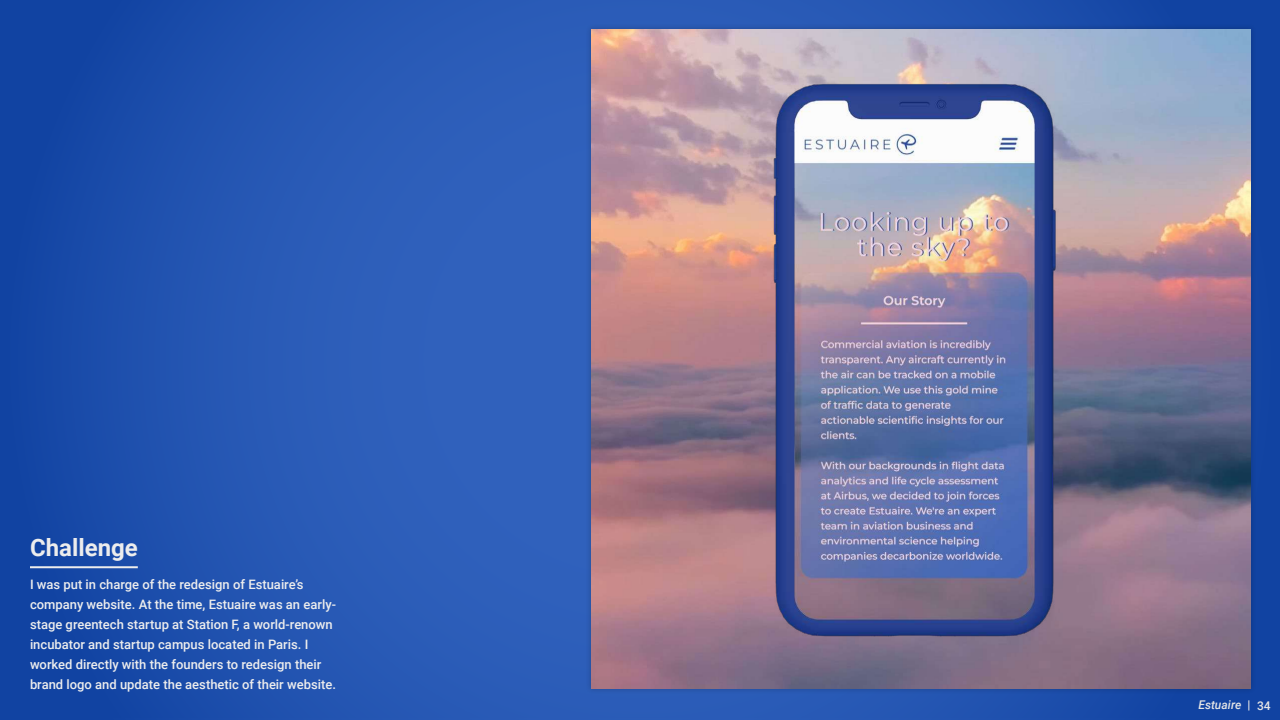
<style>
.page{position:relative;width:1280px;height:720px;background:#fff}
.page>*{position:absolute;margin:0;border:0;box-sizing:border-box;transform-origin:0 0}
.t1{font:700 24px "Roboto";color:#ededed}
.t2{font:500 13px/20px "Roboto";color:#ededed}
.t3{font:italic 500 12px "Roboto";color:#e6e6e6}
.s1{font-style:normal}
</style>
<div class="page">
<img style="left:2px;top:0;width:1276px;height:718px">
<hr style="left:30px;top:566px;width:108px;height:2px;background:#ededed">
<img style="left:538px;top:24px;width:742px;height:671px">
<h1 class="t1" style="left:30px;top:531px;width:109px">Challenge</h1>
<p class="t2" style="left:30px;top:574px;width:308px">I was put in charge of the redesign of Estuaire’s company website. At the time, Estuaire was an early&shy;stage greentech startup at Station F, a world-renown incubator and startup campus located in Paris. I worked directly with the founders to redesign their brand logo and update the aesthetic of their website.</p>
<p class="t3" style="left:1198px;top:696px;width:74px">Estuaire <span class="s1">| 34</span></p>
</div>
